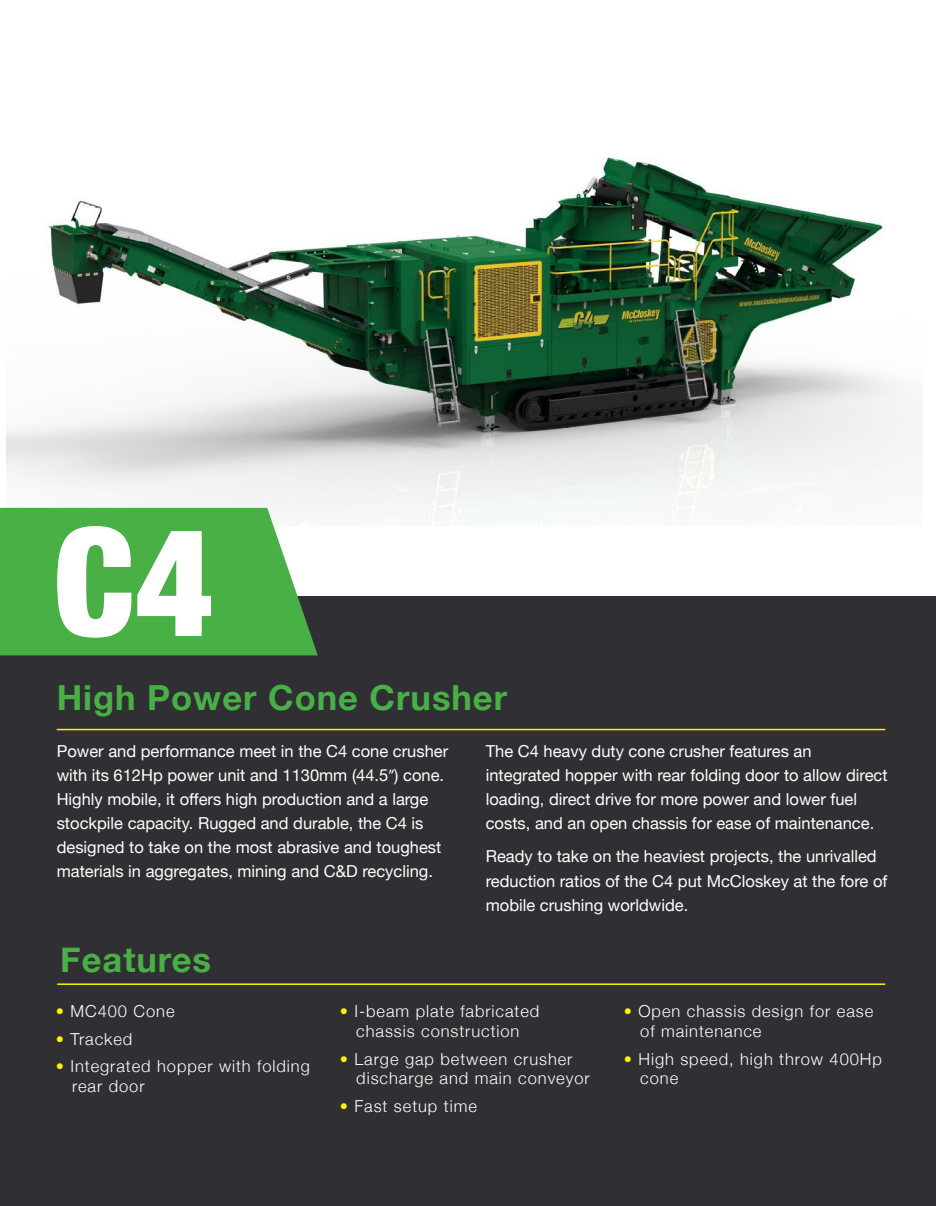
<style>
.page{position:relative;width:936px;height:1206px;background:#fff}
.page>*{position:absolute;margin:0;border:0;box-sizing:border-box;transform-origin:0 0}
.t1{font:900 condensed 151.05px "Helvetica Neue";color:#fff}
.t2{font:700 34.5px "Helvetica Neue";letter-spacing:.03em;color:#49b045}
.t3{font:16.5px/24px "Helvetica Neue";color:#fff}
.t4{font:300 16.5px/19.8px "Helvetica Neue";letter-spacing:.055em;color:#fff}
.s1{font-family:"Myriad Pro"}
.s2{color:#fff101}
</style>
<div class="page">
<img style="left:6px;top:157px;width:915px;height:364px">
<div style="left:0;top:596px;width:935px;height:609px;background:#303034"></div>
<svg style="left:0;top:507px;width:317px;height:148px;background:#55b351"></svg>
<hr style="left:57px;top:728px;width:827px;height:2px;background:#fff101">
<hr style="left:57px;top:983px;width:827px;height:1px;background:#fff101">
<h1 class="t1" style="left:54px;top:489px;width:161px">C4</h1>
<h2 class="t2" style="left:57px;top:675px;width:451px">High Power Cone Crusher</h2>
<p class="t3" style="left:57px;top:739px;width:393px">Power and performance meet in the C4 cone crusher with its 612Hp power unit and 1130mm (44.5<span class="s1">”</span>) cone.<br>Highly mobile, it offers high production and a large stockpile capacity. Rugged and durable, the C4 is designed to take on the most abrasive and toughest materials in aggregates, mining and C&amp;D recycling.</p>
<p class="t3" style="left:485px;top:739px;width:403px">The C4 heavy duty cone crusher features an integrated hopper with rear folding door to allow direct loading, direct drive for more power and lower fuel costs, and an open chassis for ease of maintenance.</p>
<p class="t3" style="left:485px;top:844px;width:403px">Ready to take on the heaviest projects, the unrivalled reduction ratios of the C4 put McCloskey at the fore of mobile crushing worldwide.</p>
<h2 class="t2" style="left:60px;top:938px;width:152px">Features</h2>
<p class="t4" style="left:56px;top:1000px;width:120px"><span class="s2">•</span> MC400 Cone</p>
<p class="t4" style="left:56px;top:1028px;width:78px"><span class="s2">•</span> Tracked</p>
<p class="t4" style="left:72px;top:1055px;width:239px;text-indent:-16px"><span class="s2">•</span> Integrated hopper with folding rear door</p>
<p class="t4" style="left:339px;top:1000px;width:201px;text-align:center"><span class="s2">•</span> I-beam plate fabricated chassis construction</p>
<p class="t4" style="left:356px;top:1048px;width:235px;text-indent:-16px"><span class="s2">•</span> Large gap between crusher discharge and main conveyor</p>
<p class="t4" style="left:339px;top:1095px;width:138px"><span class="s2">•</span> Fast setup time</p>
<p class="t4" style="left:640px;top:1000px;width:234px;text-indent:-16px"><span class="s2">•</span> Open chassis design for ease of maintenance</p>
<p class="t4" style="left:640px;top:1048px;width:243px;text-indent:-16px"><span class="s2">•</span> High speed, high throw 400Hp cone</p>
</div>
